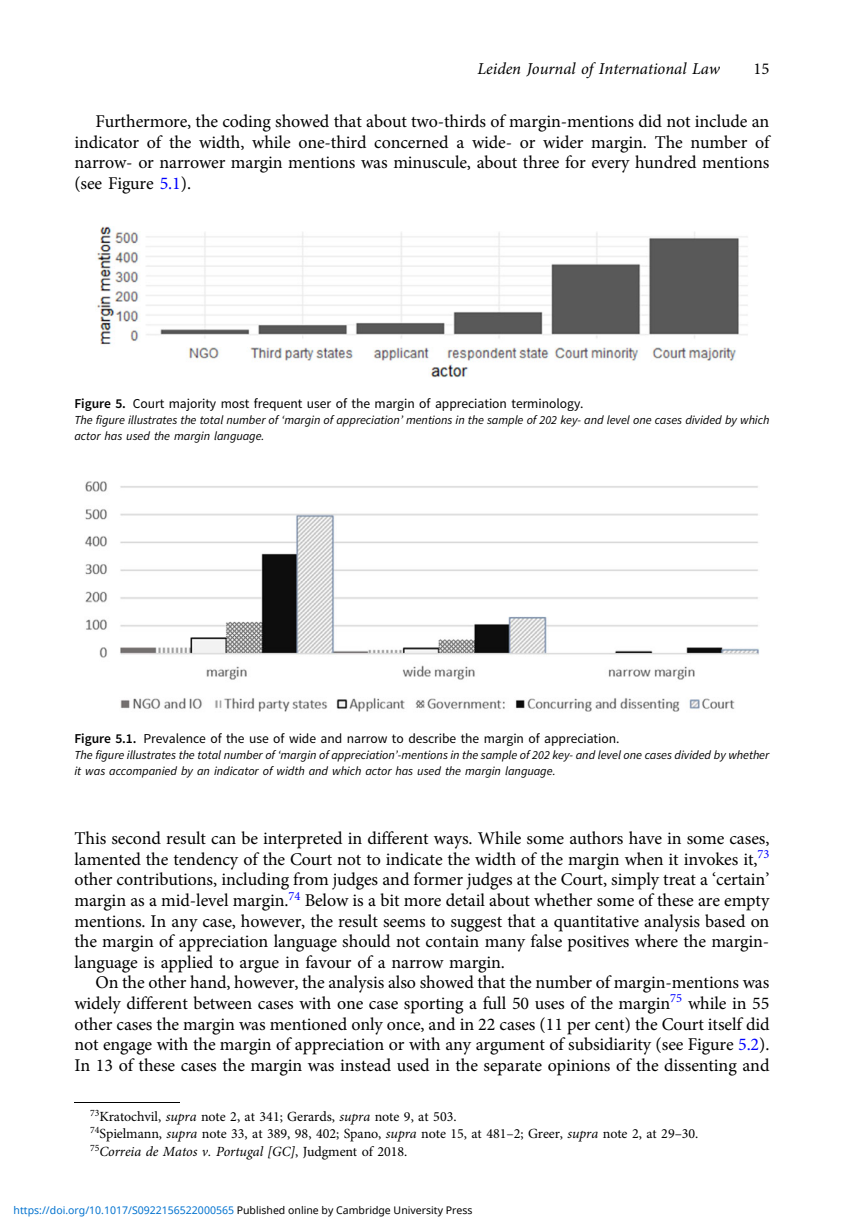
<style>
.page{position:relative;width:864px;height:1226px;background:#fff}
.page>*{position:absolute;margin:0;border:0;box-sizing:border-box;transform-origin:0 0}
.t1{font:18.03px/20.7px "Adv OT1 ef 757 c 0";color:#000;text-align:justify}
.t2{font:16.62px "Adv OT7 d 6 df 7 ab.I";color:#000}
.t3{font:16.62px "Adv OT1 ef 757 c 0";color:#000}
.t4{font:14px/17.5px "Adv OT1 ef 757 c 0";color:#000}
.t5{font:14px "Adv OT7 d 6 df 7 ab.I";color:#000}
.t6{font:13.47px "Adv OT0 e 40 dc 65";color:#000}
.t7{font:12.25px/15.8px "Adv O Tcabc 3928.I";color:#000}
.t8{font:10.5px "Noto Sans";color:#0172cf}
.s1{color:#00f}
.s2{font-family:"Adv OT031 da 8 bf"}
.s3{font-style:inherit}
.s4{font-family:"Adv OT7 d 6 df 7 ab.I"}
.s5{font-family:"Adv OT1 ef 757 c 0"}
.s6{color:#000}
</style>
<div class="page">
<img style="left:97px;top:226px;width:651px;height:152px">
<img style="left:85px;top:481px;width:674px;height:231px">
<hr style="left:74px;top:1102px;width:105px;height:1px;background:#000">
<p class="t2" style="left:477px;top:63px;width:244px">Leiden Journal of International Law</p>
<p class="t3" style="left:753px;top:63px;width:17px">15</p>
<p class="t1" style="left:74px;top:113px;width:696px;text-indent:21px">Furthermore, the coding showed that about two-thirds of margin-mentions did not include an indicator of the width, while one-third concerned a wide- or wider margin. The number of narrow- or narrower margin mentions was minuscule, about three for every hundred mentions (see Figure <span class="s1">5.1</span>).</p>
<p class="t6" style="left:74px;top:399px;width:510px"><span class="s2">Figure 5.</span> Court majority most frequent user of the margin of appreciation terminology.</p>
<p class="t7" style="left:74px;top:413px;width:696px">The figure illustrates the total number of <span class="s3">‘</span>margin of appreciation<span class="s3">’</span> mentions in the sample of 202 key- and level one cases divided by which actor has used the margin language.</p>
<p class="t6" style="left:74px;top:733px;width:546px"><span class="s2">Figure 5.1.</span> Prevalence of the use of wide and narrow to describe the margin of appreciation.</p>
<p class="t7" style="left:74px;top:748px;width:696px">The figure illustrates the total number of <span class="s3">‘</span>margin of appreciation<span class="s3">’</span>-mentions in the sample of 202 key- and level one cases divided by whether it was accompanied by an indicator of width and which actor has used the margin language.</p>
<p class="t1" style="left:74px;top:829px;width:696px">This second result can be interpreted in different ways. While some authors have in some cases, lamented the tendency of the Court not to indicate the width of the margin when it invokes it,<sup>73 </sup>other contributions, including from judges and former judges at the Court, simply treat a <span class="s3">‘</span>certain<span class="s3">’ </span>margin as a mid-level margin.<sup>74</sup> Below is a bit more detail about whether some of these are empty mentions. In any case, however, the result seems to suggest that a quantitative analysis based on the margin of appreciation language should not contain many false positives where the margin&shy;language is applied to argue in favour of a narrow margin.</p>
<p class="t1" style="left:74px;top:974px;width:696px;text-indent:21px">On the other hand, however, the analysis also showed that the number of margin-mentions was widely different between cases with one case sporting a full 50 uses of the margin<sup>75</sup> while in 55 other cases the margin was mentioned only once, and in 22 cases (11 per cent) the Court itself did not engage with the margin of appreciation or with any argument of subsidiarity (see Figure <span class="s1">5.2</span>).<br>In 13 of these cases the margin was instead used in the separate opinions of the dissenting and</p>
<p class="t4" style="left:90px;top:1108px;width:609px"><sup>73</sup>Kratochvil, <span class="s4">supra</span> note 2, at 341; Gerards, <span class="s4">supra</span> note 9, at 503.<br><sup>74</sup>Spielmann, <span class="s4">supra</span> note 33, at 389, 98, 402; Spano, <span class="s4">supra</span> note 15, at 481<span class="s3">–</span>2; Greer, <span class="s4">supra</span> note 2, at 29<span class="s3">–</span>30.</p>
<p class="t5" style="left:90px;top:1145px;width:318px"><sup>75</sup>Correia de Matos v. Portugal [GC]<span class="s5">, Judgment of 2018.</span></p>
<p class="t8" style="left:14px;top:1202px;width:460px">https://doi.org/10.1017/S0922156522000565 <span class="s6">Published online by Cambridge University Press</span></p>
</div>
